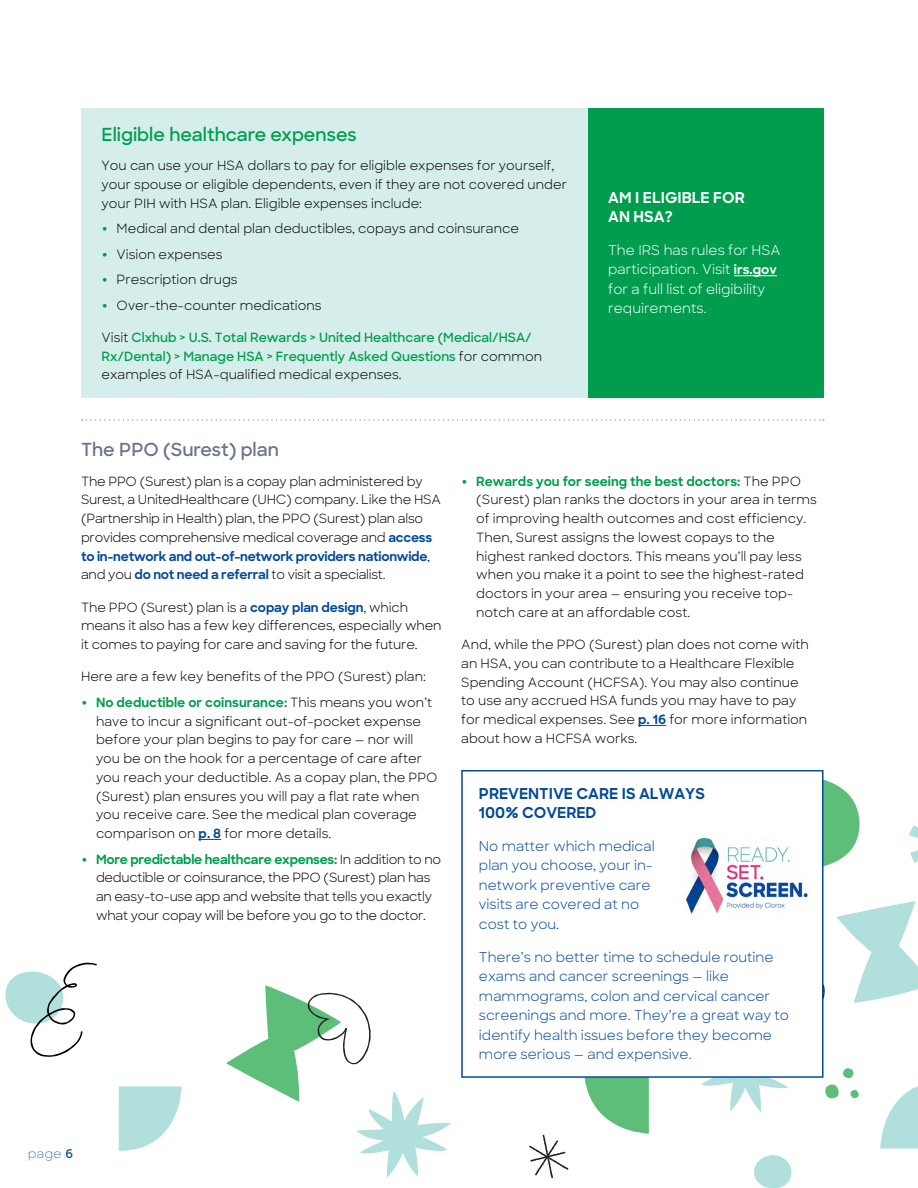
<style>
.page{position:relative;width:918px;height:1188px;background:#fff}
.page>*{position:absolute;margin:0;border:0;box-sizing:border-box;transform-origin:0 0}
.t1{font:600 18px "Sharp Sans";color:#009d4e}
.t2{font:600 18px "Sharp Sans";color:#697289}
.t3{font:700 15px/18.8px "Sharp Sans";color:#034a9b}
.t4{font:700 15px/18.8px "Sharp Sans";color:#fff}
.t5{font:13.5px/19.5px "Sharp Sans";color:#034a9b}
.t6{font:13.5px/19.5px "Sharp Sans";color:#fff}
.t7{font:12.75px/18.8px "Sharp Sans";color:#000101}
.t8{font:12.75px/18.8px "Sharp Sans";letter-spacing:-.02em;color:#000101}
.t9{font:600 12.75px/18.8px "Sharp Sans";color:#009d4e}
.t10{font:300 12px "Sharp Sans";color:#034a9b}
.s1{font-weight:700;font-size:16.5px;color:#009d4e}
.s2{font-weight:400;color:#000101}
.s3{font-weight:700;font-size:12.75px}
.s4{font-weight:700;color:#034a9b}
.s5{font-weight:700;color:#009d4e}
.s6{font-weight:600}
</style>
<div class="page">
<svg style="left:824px;top:780px;width:35px;height:86px"></svg>
<svg style="left:584px;top:1078px;width:65px;height:56px"></svg>
<svg style="left:880px;top:1086px;width:38px;height:62px"></svg>
<svg style="left:909px;top:825px;width:9px;height:38px"></svg>
<svg style="left:754px;top:1155px;width:38px;height:33px"></svg>
<svg style="left:701px;top:1078px;width:87px;height:34px"></svg>
<svg style="left:836px;top:901px;width:82px;height:102px"></svg>
<svg style="left:529px;top:1135px;width:40px;height:43px"></svg>
<svg style="left:825px;top:1068px;width:34px;height:31px"></svg>
<svg style="left:199px;top:839px;width:22px;height:1px"></svg>
<svg style="left:638px;top:725px;width:28px;height:1px"></svg>
<div style="left:81px;top:108px;width:743px;height:289px;background:#d6eeeb"></div>
<div style="left:588px;top:108px;width:236px;height:289px;background:#009d4e"></div>
<hr style="left:734px;top:275px;width:43px;height:1px;background:#fff">
<div style="left:461px;top:770px;width:363px;height:308px;border:2px solid #034a9b"></div>
<img style="left:685px;top:837px;width:123px;height:78px">
<svg style="left:82px;top:419px;width:742px;height:2px"></svg>
<svg style="left:5px;top:963px;width:92px;height:94px"></svg>
<svg style="left:119px;top:1086px;width:63px;height:65px"></svg>
<svg style="left:226px;top:985px;width:225px;height:193px"></svg>
<h1 class="t1" style="left:102px;top:121px;width:257px">Eligible healthcare expenses</h1>
<p class="t7" style="left:102px;top:156px;width:467px">You can use your HSA dollars to pay for eligible expenses for yourself, your spouse or eligible dependents, even if they are not covered under your PIH with HSA plan. Eligible expenses include:</p>
<p class="t7" style="left:102px;top:219px;width:419px"><span class="s1">•</span> Medical and dental plan deductibles, copays and coinsurance</p>
<p class="t7" style="left:102px;top:244px;width:122px"><span class="s1">•</span> Vision expenses</p>
<p class="t7" style="left:102px;top:270px;width:138px"><span class="s1">•</span> Prescription drugs</p>
<p class="t7" style="left:102px;top:295px;width:221px"><span class="s1">•</span> Over-the-counter medications</p>
<p class="t9" style="left:102px;top:327px;width:442px"><span class="s2">Visit</span> Clxhub &gt; U.S. Total Rewards &gt; United Healthcare (Medical/HSA/<br>Rx/Dental) &gt; Manage HSA &gt; Frequently Asked Questions <span class="s2">for common examples of HSA-qualified medical expenses.</span></p>
<p class="t4" style="left:608px;top:188px;width:138px">AM I ELIGIBLE FOR<br>AN HSA?</p>
<p class="t6" style="left:608px;top:240px;width:174px">The IRS has rules for HSA participation. Visit <span class="s3">irs.gov </span>for a full list of eligibility requirements.</p>
<h1 class="t2" style="left:81px;top:436px;width:199px">The PPO (Surest) plan</h1>
<p class="t8" style="left:81px;top:471px;width:361px">The PPO (Surest) plan is a copay plan administered by Surest, a UnitedHealthcare (UHC) company. Like the HSA (Partnership in Health) plan, the PPO (Surest) plan also provides comprehensive medical coverage and <span class="s4">access to in-network and out-of-network providers nationwide</span>, and you <span class="s4">do not need a referral</span> to visit a specialist.</p>
<p class="t7" style="left:81px;top:597px;width:362px">The PPO (Surest) plan is a <span class="s4">copay plan design</span>, which means it also has a few key differences, especially when it comes to paying for care and saving for the future.</p>
<p class="t7" style="left:81px;top:667px;width:346px">Here are a few key benefits of the PPO (Surest) plan:</p>
<p class="t7" style="left:96px;top:692px;width:343px;text-indent:-15px"><span class="s1">•</span> <span class="s5">No deductible or coinsurance:</span> This means you won’t have to incur a significant out-of-pocket expense before your plan begins to pay for care — nor will you be on the hook for a percentage of care after you reach your deductible. As a copay plan, the PPO (Surest) plan ensures you will pay a flat rate when you receive care. See the medical plan coverage comparison on <span class="s4">p. 8</span> for more details.</p>
<p class="t8" style="left:81px;top:849px;width:362px;text-align:center"><span class="s1">•</span> <span class="s5">More predictable healthcare expenses:</span> In addition to no deductible or coinsurance, the PPO (Surest) plan has<br>an easy-to-use app and website that tells you exactly what your copay will be before you go to the doctor.</p>
<p class="t7" style="left:476px;top:471px;width:342px;text-indent:-15px"><span class="s1">•</span> <span class="s5">Rewards you for seeing the best doctors:</span> The PPO (Surest) plan ranks the doctors in your area in terms of improving health outcomes and cost efficiency.<br>Then, Surest assigns the lowest copays to the highest ranked doctors. This means you’ll pay less when you make it a point to see the highest-rated doctors in your area — ensuring you receive top&shy;notch care at an affordable cost.</p>
<p class="t7" style="left:461px;top:635px;width:349px">And, while the PPO (Surest) plan does not come with an HSA, you can contribute to a Healthcare Flexible Spending Account (HCFSA). You may also continue to use any accrued HSA funds you may have to pay for medical expenses. See <span class="s4">p. 16</span> for more information about how a HCFSA works.</p>
<p class="t3" style="left:479px;top:784px;width:227px">PREVENTIVE CARE IS ALWAYS<br>100% COVERED</p>
<p class="t5" style="left:479px;top:835px;width:177px">No matter which medical plan you choose, your in&shy;network preventive care visits are covered at no cost to you.</p>
<p class="t5" style="left:479px;top:946px;width:312px">There’s no better time to schedule routine exams and cancer screenings — like mammograms, colon and cervical cancer screenings and more. They’re a great way to identify health issues before they become more serious — and expensive.</p>
<p class="t10" style="left:28px;top:1145px;width:46px">page <span class="s6">6</span></p>
</div>
